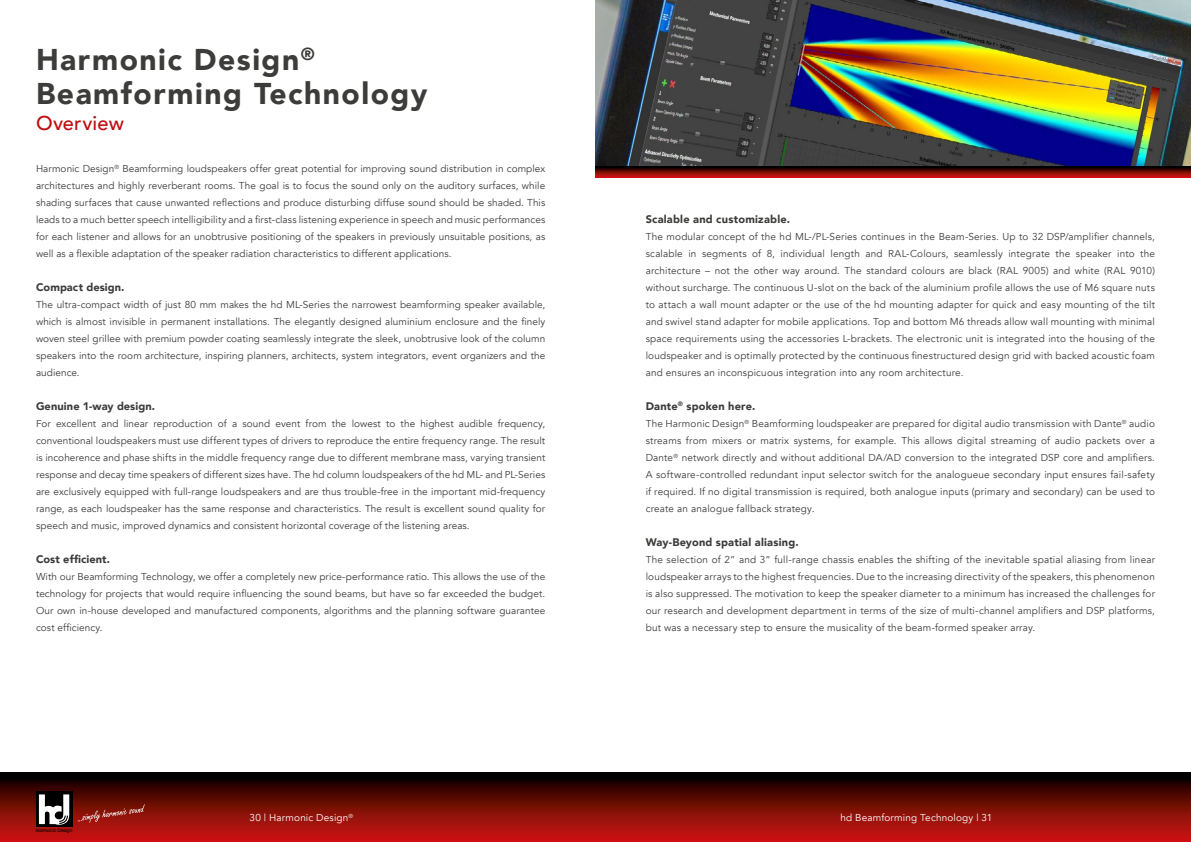
<style>
.page{position:relative;width:1191px;height:842px;background:#fff}
.page>*{position:absolute;margin:0;border:0;box-sizing:border-box;transform-origin:0 0}
.t1{font:900 30px/34px "Avenir";letter-spacing:.05em;color:#3c3c3b}
.t2{font:500 20px "Avenir";letter-spacing:.01em;color:#c00d0e}
.t3{font:900 11px "Avenir";letter-spacing:.015em;color:#3c3c3b}
.t4{font:10px/17px "Avenir";letter-spacing:.01em;color:#3c3c3b;text-align:justify}
.t5{font:10px "Avenir";letter-spacing:.015em;color:#fff}
.t6{font:500 4.7px "Avant Garde IT Cby BT";color:#000}
</style>
<div class="page">
<svg style="left:0;top:772px;width:1191px;height:70px;background:#6c0b06"></svg>
<div style="left:36px;top:791px;width:36px;height:36px;background:linear-gradient(to bottom,#080808,#080808)"></div>
<svg style="left:39px;top:794px;width:30px;height:31px"></svg>
<svg style="left:78px;top:804px;width:67px;height:19px"></svg>
<img style="left:595px;top:0;width:596px;height:167px">
<svg style="left:595px;top:167px;width:596px;height:11px;background:#760b07"></svg>
<h1 class="t1" style="left:36px;top:42px;width:393px">Harmonic Design<sup>®<br></sup>Beamforming Technology</h1>
<h2 class="t2" style="left:36px;top:106px;width:89px">Overview</h2>
<p class="t4" style="left:36px;top:160px;width:511px">Harmonic Design<sup>®</sup> Beamforming loudspeakers offer great potential for improving sound distribution in complex architectures and highly reverberant rooms. The goal is to focus the sound only on the auditory surfaces, while shading surfaces that cause unwanted reflections and produce disturbing diffuse sound should be shaded. This leads to a much better speech intelligibility and a first-class listening experience in speech and music performances for each listener and allows for an unobtrusive positioning of the speakers in previously unsuitable positions, as well as a flexible adaptation of the speaker radiation characteristics to different applications.</p>
<p class="t3" style="left:36px;top:278px;width:90px">Compact design.</p>
<p class="t4" style="left:36px;top:296px;width:511px">The ultra-compact width of just 80 mm makes the hd ML-Series the narrowest beamforming speaker available, which is almost invisible in permanent installations. The elegantly designed aluminium enclosure and the finely woven steel grillee with premium powder coating seamlessly integrate the sleek, unobtrusive look of the column speakers into the room architecture, inspiring planners, architects, system integrators, event organizers and the audience.</p>
<p class="t3" style="left:36px;top:397px;width:121px">Genuine 1-way design.</p>
<p class="t4" style="left:36px;top:415px;width:511px">For excellent and linear reproduction of a sound event from the lowest to the highest audible frequency, conventional loudspeakers must use different types of drivers to reproduce the entire frequency range. The result is incoherence and phase shifts in the middle frequency range due to different membrane mass, varying transient response and decay time speakers of different sizes have. The hd column loudspeakers of the hd ML- and PL-Series are exclusively equipped with full-range loudspeakers and are thus trouble-free in the important mid-frequency range, as each loudspeaker has the same response and characteristics. The result is excellent sound quality for speech and music, improved dynamics and consistent horizontal coverage of the listening areas.</p>
<p class="t3" style="left:36px;top:550px;width:76px">Cost efficient.</p>
<p class="t4" style="left:36px;top:568px;width:511px">With our Beamforming Technology, we offer a completely new price-performance ratio. This allows the use of the technology for projects that would require influencing the sound beams, but have so far exceeded the budget.<br>Our own in-house developed and manufactured components, algorithms and the planning software guarantee cost efficiency.</p>
<p class="t6" style="left:36px;top:828px;width:38px">Harmonic Design</p>
<p class="t5" style="left:250px;top:812px;width:105px">30 | Harmonic Design<sup>®</sup></p>
<p class="t3" style="left:645px;top:210px;width:146px">Scalable and customizable.</p>
<p class="t4" style="left:645px;top:228px;width:511px">The modular concept of the hd ML-/PL-Series continues in the Beam-Series. Up to 32 DSP/amplifier channels, scalable in segments of 8, individual length and RAL-Colours, seamlessly integrate the speaker into the architecture – not the other way around. The standard colours are black (RAL 9005) and white (RAL 9010) without surcharge. The continuous U-slot on the back of the aluminium profile allows the use of M6 square nuts to attach a wall mount adapter or the use of the hd mounting adapter for quick and easy mounting of the tilt and swivel stand adapter for mobile applications. Top and bottom M6 threads allow wall mounting with minimal space requirements using the accessories L-brackets. The electronic unit is integrated into the housing of the loudspeaker and is optimally protected by the continuous finestructured design grid with backed acoustic foam and ensures an inconspicuous integration into any room architecture.</p>
<p class="t3" style="left:645px;top:397px;width:111px">Dante<sup>®</sup> spoken here.</p>
<p class="t4" style="left:645px;top:415px;width:511px">The Harmonic Design<sup>®</sup> Beamforming loudspeaker are prepared for digital audio transmission with Dante<sup>®</sup> audio streams from mixers or matrix systems, for example. This allows digital streaming of audio packets over a Dante<sup>®</sup> network directly and without additional DA/AD conversion to the integrated DSP core and amplifiers.<br>A software-controlled redundant input selector switch for the analogueue secondary input ensures fail-safety if required. If no digital transmission is required, both analogue inputs (primary and secondary) can be used to create an analogue fallback strategy.</p>
<p class="t3" style="left:645px;top:533px;width:154px">Way-Beyond spatial aliasing.</p>
<p class="t4" style="left:645px;top:551px;width:511px">The selection of 2” and 3” full-range chassis enables the shifting of the inevitable spatial aliasing from linear loudspeaker arrays to the highest frequencies. Due to the increasing directivity of the speakers, this phenomenon is also suppressed. The motivation to keep the speaker diameter to a minimum has increased the challenges for our research and development department in terms of the size of multi-channel amplifiers and DSP platforms, but was a necessary step to ensure the musicality of the beam-formed speaker array.</p>
<p class="t5" style="left:840px;top:812px;width:154px">hd Beamforming Technology | 31</p>
</div>
